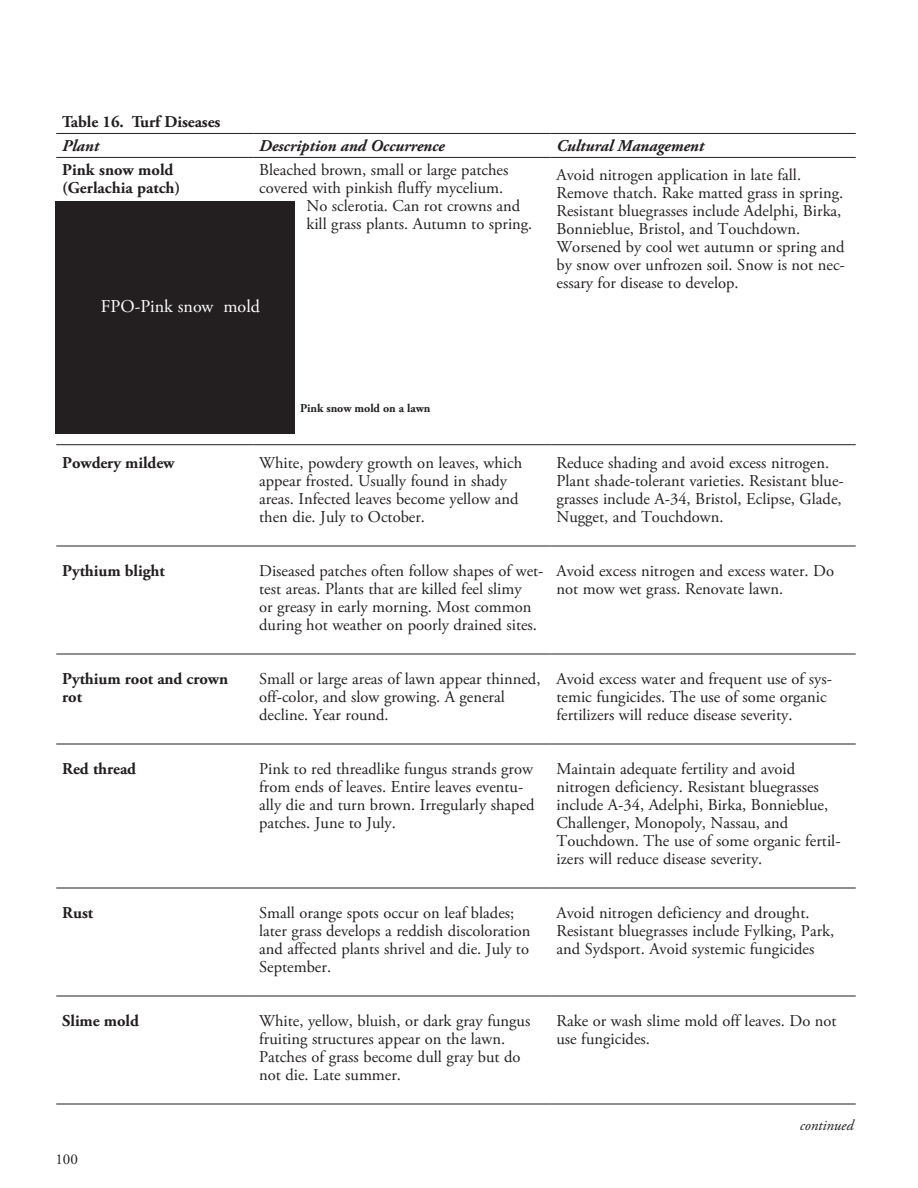
<style>
.page{position:relative;width:918px;height:1188px;background:#fff}
.page>*{position:absolute;margin:0;border:0;box-sizing:border-box;transform-origin:0 0}
.t1{font:18px "Adobe Garamond Pro";color:#fff}
.t2{font:16.5px/18px "Adobe Garamond Pro";color:#231f20}
.t3{font:700 16.5px/18px "Adobe Garamond Pro";letter-spacing:-.005em;color:#231f20}
.t4{font:italic 700 16.5px "Adobe Garamond Pro";letter-spacing:-.005em;color:#231f20}
.t5{font:italic 15px "Adobe Garamond Pro";letter-spacing:-.005em;color:#231f20}
.t6{font:15px "Adobe Garamond Pro";color:#231f20}
.t7{font:700 12px "Adobe Garamond Pro";letter-spacing:-.005em;color:#231f20}
</style>
<div class="page">
<div style="left:56px;top:201px;width:239px;height:233px;background:#231f20"></div>
<hr style="left:56px;top:133px;width:197px;height:1px;background:#231f20">
<hr style="left:253px;top:133px;width:297px;height:1px;background:#231f20">
<hr style="left:550px;top:133px;width:306px;height:1px;background:#231f20">
<hr style="left:56px;top:157px;width:197px;height:1px;background:#231f20">
<hr style="left:253px;top:157px;width:297px;height:1px;background:#231f20">
<hr style="left:550px;top:157px;width:306px;height:1px;background:#231f20">
<hr style="left:56px;top:444px;width:197px;height:1px;background:#231f20">
<hr style="left:253px;top:444px;width:297px;height:1px;background:#231f20">
<hr style="left:550px;top:444px;width:306px;height:1px;background:#231f20">
<hr style="left:56px;top:546px;width:197px;height:1px;background:#231f20">
<hr style="left:253px;top:546px;width:297px;height:1px;background:#231f20">
<hr style="left:550px;top:546px;width:306px;height:1px;background:#231f20">
<hr style="left:56px;top:654px;width:197px;height:1px;background:#231f20">
<hr style="left:253px;top:654px;width:297px;height:1px;background:#231f20">
<hr style="left:550px;top:654px;width:306px;height:1px;background:#231f20">
<hr style="left:56px;top:744px;width:197px;height:1px;background:#231f20">
<hr style="left:253px;top:744px;width:297px;height:1px;background:#231f20">
<hr style="left:550px;top:744px;width:306px;height:1px;background:#231f20">
<hr style="left:56px;top:888px;width:197px;height:1px;background:#231f20">
<hr style="left:253px;top:888px;width:297px;height:1px;background:#231f20">
<hr style="left:550px;top:888px;width:306px;height:1px;background:#231f20">
<hr style="left:56px;top:996px;width:197px;height:1px;background:#231f20">
<hr style="left:253px;top:996px;width:297px;height:1px;background:#231f20">
<hr style="left:550px;top:996px;width:306px;height:1px;background:#231f20">
<hr style="left:56px;top:1104px;width:197px;height:1px;background:#231f20">
<hr style="left:253px;top:1104px;width:297px;height:1px;background:#231f20">
<hr style="left:550px;top:1104px;width:306px;height:1px;background:#231f20">
<p class="t3" style="left:62px;top:114px;width:160px">Table 16. Turf Diseases</p>
<p class="t4" style="left:62px;top:137px;width:38px">Plant</p>
<p class="t4" style="left:259px;top:137px;width:187px">Description and Occurrence</p>
<p class="t4" style="left:556px;top:137px;width:149px">Cultural Management</p>
<p class="t3" style="left:62px;top:161px;width:120px">Pink snow mold (Gerlachia patch)</p>
<p class="t2" style="left:259px;top:162px;width:251px">Bleached brown, small or large patches</p>
<p class="t2" style="left:556px;top:166px;width:290px">Avoid nitrogen application in late fall.<br>Remove thatch. Rake matted grass in spring.<br>Resistant bluegrasses include Adelphi, Birka, Bonnieblue, Bristol, and Touchdown.<br>Worsened by cool wet autumn or spring and by snow over unfrozen soil. Snow is not nec&shy;essary for disease to develop.</p>
<p class="t2" style="left:259px;top:180px;width:246px">covered with pinkish fluffy mycelium.</p>
<p class="t2" style="left:306px;top:198px;width:215px">No sclerotia. Can rot crowns and</p>
<p class="t2" style="left:306px;top:216px;width:228px">kill grass plants. Autumn to spring.</p>
<p class="t1" style="left:101px;top:296px;width:161px">FPO-Pink snow mold</p>
<p class="t7" style="left:300px;top:401px;width:132px">Pink snow mold on a lawn</p>
<p class="t3" style="left:62px;top:454px;width:114px">Powdery mildew</p>
<p class="t2" style="left:259px;top:454px;width:265px">White, powdery growth on leaves, which appear frosted. Usually found in shady areas. Infected leaves become yellow and then die. July to October.</p>
<p class="t2" style="left:556px;top:454px;width:289px">Reduce shading and avoid excess nitrogen.<br>Plant shade-tolerant varieties. Resistant blue&shy;grasses include A-34, Bristol, Eclipse, Glade, Nugget, and Touchdown.</p>
<p class="t3" style="left:62px;top:562px;width:104px">Pythium blight</p>
<p class="t2" style="left:259px;top:562px;width:286px">Diseased patches often follow shapes of wet&shy;test areas. Plants that are killed feel slimy<br>or greasy in early morning. Most common during hot weather on poorly drained sites.</p>
<p class="t2" style="left:556px;top:562px;width:279px">Avoid excess nitrogen and excess water. Do not mow wet grass. Renovate lawn.</p>
<p class="t3" style="left:62px;top:670px;width:167px">Pythium root and crown rot</p>
<p class="t2" style="left:259px;top:670px;width:283px">Small or large areas of lawn appear thinned, off-color, and slow growing. A general decline. Year round.</p>
<p class="t2" style="left:556px;top:670px;width:277px">Avoid excess water and frequent use of sys&shy;temic fungicides. The use of some organic fertilizers will reduce disease severity.</p>
<p class="t3" style="left:62px;top:760px;width:75px">Red thread</p>
<p class="t2" style="left:259px;top:760px;width:277px">Pink to red threadlike fungus strands grow from ends of leaves. Entire leaves eventu&shy;ally die and turn brown. Irregularly shaped patches. June to July.</p>
<p class="t2" style="left:556px;top:760px;width:286px">Maintain adequate fertility and avoid nitrogen deficiency. Resistant bluegrasses include A-34, Adelphi, Birka, Bonnieblue, Challenger, Monopoly, Nassau, and Touchdown. The use of some organic fertil&shy;izers will reduce disease severity.</p>
<p class="t3" style="left:62px;top:904px;width:32px">Rust</p>
<p class="t2" style="left:259px;top:904px;width:273px">Small orange spots occur on leaf blades; later grass develops a reddish discoloration and affected plants shrivel and die. July to September.</p>
<p class="t2" style="left:556px;top:904px;width:279px">Avoid nitrogen deficiency and drought.<br>Resistant bluegrasses include Fylking, Park, and Sydsport. Avoid systemic fungicides</p>
<p class="t3" style="left:62px;top:1012px;width:78px">Slime mold</p>
<p class="t2" style="left:259px;top:1012px;width:273px">White, yellow, bluish, or dark gray fungus fruiting structures appear on the lawn.<br>Patches of grass become dull gray but do not die. Late summer.</p>
<p class="t2" style="left:556px;top:1012px;width:282px">Rake or wash slime mold off leaves. Do not use fungicides.</p>
<p class="t6" style="left:56px;top:1151px;width:24px">100</p>
<p class="t5" style="left:800px;top:1116px;width:55px">continued</p>
</div>
